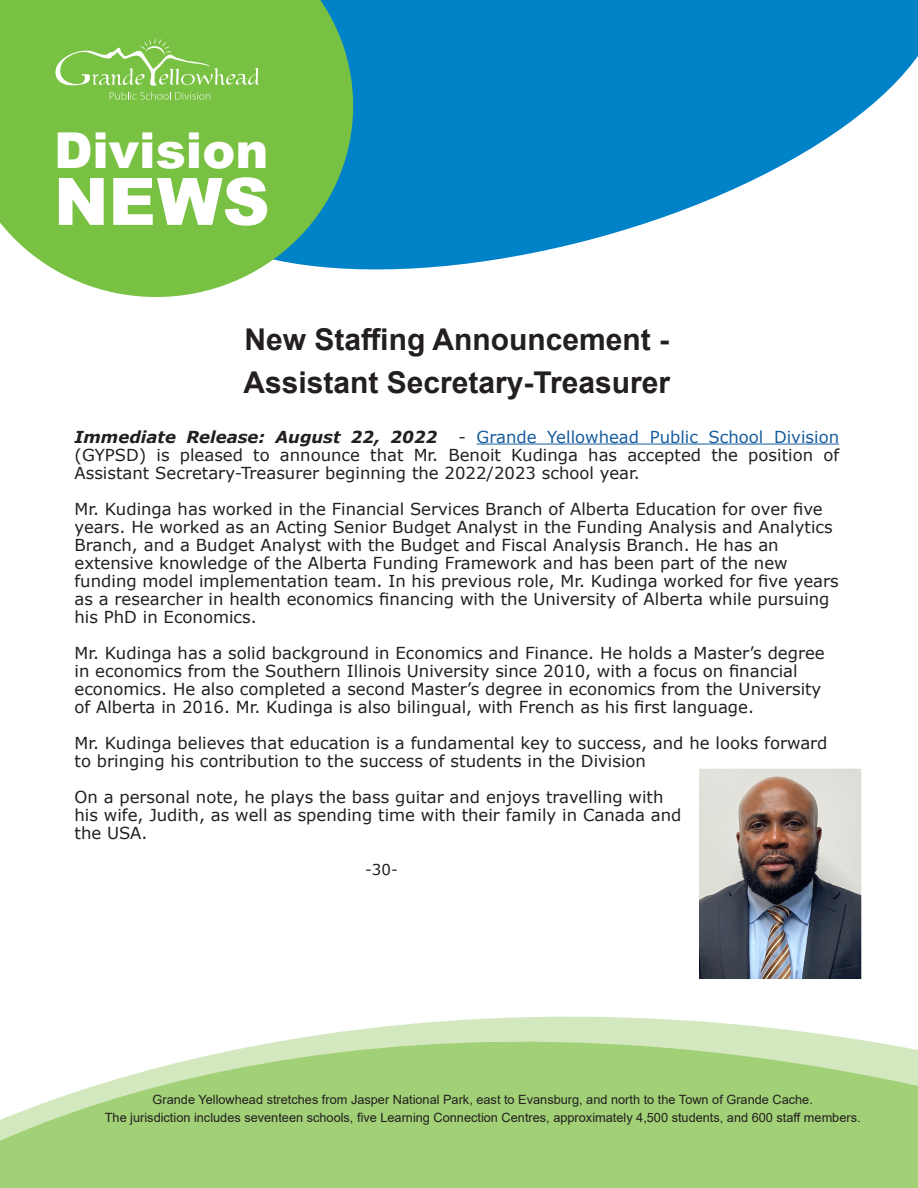
<style>
.page{position:relative;width:918px;height:1188px;background:#fff}
.page>*{position:absolute;margin:0;border:0;box-sizing:border-box;transform-origin:0 0}
.t1{font:900 65.4px "Arial";color:#fff}
.t2{font:900 49.5px "Arial";color:#fff}
.Heading_1{font:700 30px "Arial";color:#231f20}
.Body_Copy{font:16.5px/18px "Verdana";color:#231f20}
.Body_Copy-2{font:italic 700 16.5px "Verdana";color:#231f20}
.Body_Copy-3{font:15px "Verdana";color:#231f20}
.t3{font:12.75px/18px "Arial";color:#231f20;text-align:center}
.s1{color:#175d9e}
</style>
<div class="page">
<svg style="left:353px;top:0;width:565px;height:270px;fill:#0082c8"></svg>
<svg style="left:0;top:1016px;width:918px;height:172px;background:#b6da94"></svg>
<svg style="left:0;top:0;width:353px;height:297px;background:#7cc258"></svg>
<svg style="left:110px;top:92px;width:100px;height:8px"></svg>
<svg style="left:56px;top:38px;width:203px;height:48px;background:#8ac95a"></svg>
<hr style="left:477px;top:444px;width:362px;height:1px;background:#175d9e">
<img style="left:699px;top:769px;width:162px;height:210px">
<h2 class="t2" style="left:54px;top:114px;width:216px">Division</h2>
<h1 class="t1" style="left:54px;top:154px;width:217px">NEWS</h1>
<p class="Heading_1" style="left:244px;top:319px;width:426px">New Staffing Announcement -</p>
<p class="Heading_1" style="left:243px;top:361px;width:428px">Assistant Secretary-Treasurer</p>
<p class="Body_Copy-2" style="left:75px;top:425px;width:364px">Immediate Release: August 22, 2022</p>
<p class="Body_Copy" style="left:75px;top:427px;width:766px;text-align:justify;text-indent:384px">- <span class="s1">Grande Yellowhead Public School Division </span>(GYPSD) is pleased to announce that Mr. Benoit Kudinga has accepted the position of Assistant Secretary-Treasurer beginning the 2022/2023 school year.</p>
<p class="Body_Copy" style="left:75px;top:499px;width:760px">Mr. Kudinga has worked in the Financial Services Branch of Alberta Education for over five years. He worked as an Acting Senior Budget Analyst in the Funding Analysis and Analytics</p>
<p class="Body_Copy" style="left:75px;top:535px;width:766px">Branch, and a Budget Analyst with the Budget and Fiscal Analysis Branch. He has an extensive knowledge of the Alberta Funding Framework and has been part of the new funding model implementation team. In his previous role, Mr. Kudinga worked for five years as a researcher in health economics financing with the University of Alberta while pursuing his PhD in Economics.</p>
<p class="Body_Copy" style="left:75px;top:643px;width:752px">Mr. Kudinga has a solid background in Economics and Finance. He holds a Master’s degree in economics from the Southern Illinois University since 2010, with a focus on financial economics. He also completed a second Master’s degree in economics from the University of Alberta in 2016. Mr. Kudinga is also bilingual, with French as his first language.</p>
<p class="Body_Copy" style="left:75px;top:733px;width:755px">Mr. Kudinga believes that education is a fundamental key to success, and he looks forward to bringing his contribution to the success of students in the Division</p>
<p class="Body_Copy" style="left:75px;top:787px;width:608px">On a personal note, he plays the bass guitar and enjoys travelling with his wife, Judith, as well as spending time with their family in Canada and the USA.</p>
<p class="Body_Copy-3" style="left:365px;top:859px;width:34px">-30-</p>
<p class="t3" style="left:105px;top:1091px;width:757px">Grande Yellowhead stretches from Jasper National Park, east to Evansburg, and north to the Town of Grande Cache.<br>The jurisdiction includes seventeen schools, five Learning Connection Centres, approximately 4,500 students, and 600 staff members.</p>
</div>
